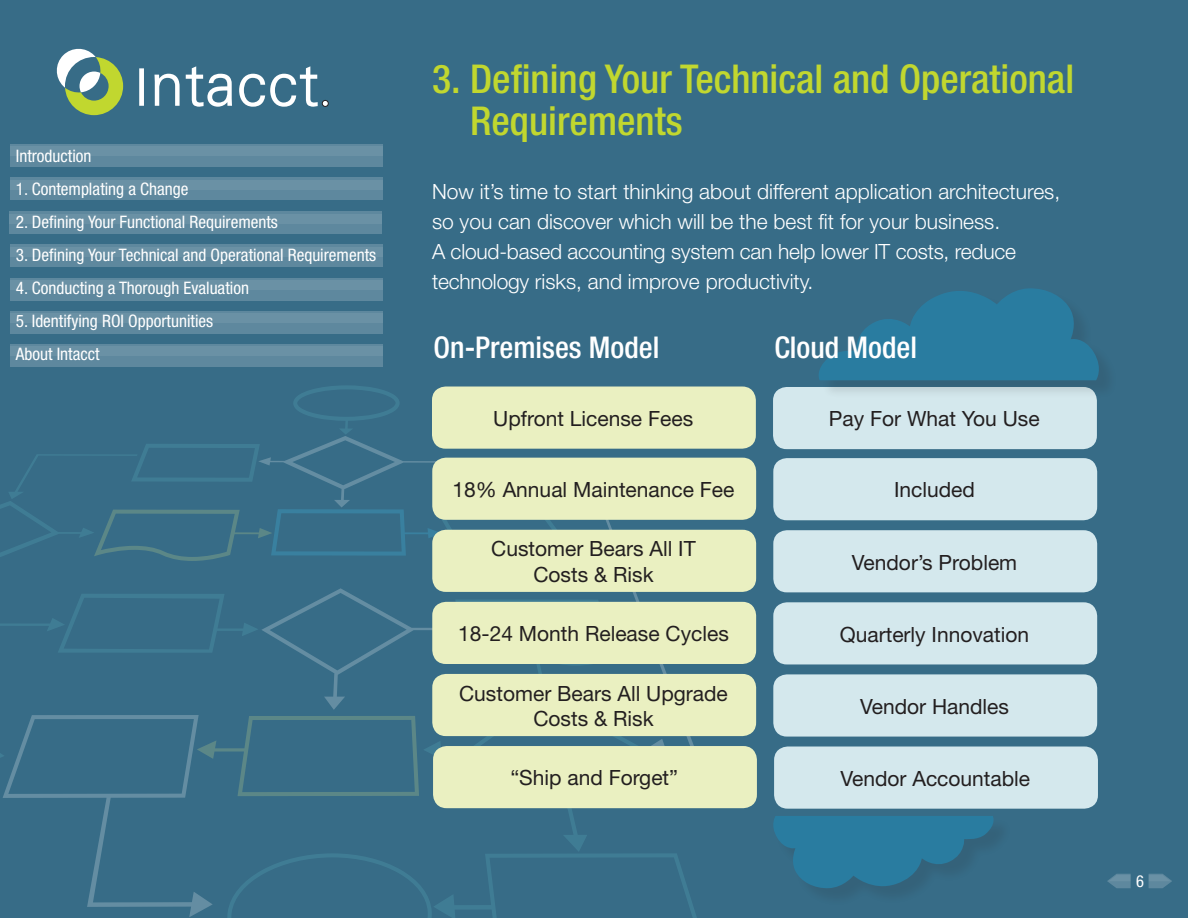
<style>
.page{position:relative;width:1188px;height:918px;background:#376c87}
.page>*{position:absolute;margin:0;border:0;box-sizing:border-box;transform-origin:0 0}
.t1{font:500 condensed 39.75px/42px "Helvetica Neue";color:#c1d72f}
.t2{font:500 condensed 30px "Helvetica Neue";color:#fff}
.t3{font:21px/25.2px "Helvetica Neue";color:#231f20;text-align:center}
.t4{font:300 21px/30px "Helvetica Neue";color:#fff}
.t5{font:condensed 17.25px "Helvetica Neue";color:#fff}
.t6{font:condensed 16.5px "Helvetica Neue";color:#fff}
</style>
<div class="page">
<svg style="left:293px;top:386px;width:106px;height:48px"></svg>
<svg style="left:0;top:444px;width:711px;height:474px"></svg>
<div style="left:10px;top:144px;width:373px;height:23px;background:#5e889e"></div>
<div style="left:10px;top:147px;width:373px;height:9px;background:#6a91a5"></div>
<div style="left:10px;top:177px;width:373px;height:23px;background:#5e889e"></div>
<div style="left:10px;top:180px;width:373px;height:9px;background:#6a91a5"></div>
<div style="left:9px;top:211px;width:373px;height:23px;background:#5e889e"></div>
<div style="left:9px;top:214px;width:373px;height:9px;background:#6a91a5"></div>
<div style="left:10px;top:244px;width:373px;height:23px;background:#5e889e"></div>
<div style="left:10px;top:247px;width:373px;height:9px;background:#6a91a5"></div>
<div style="left:10px;top:278px;width:373px;height:22px;background:#5e889e"></div>
<div style="left:10px;top:280px;width:373px;height:10px;background:#6a91a5"></div>
<div style="left:10px;top:311px;width:373px;height:23px;background:#5e889e"></div>
<div style="left:10px;top:314px;width:373px;height:9px;background:#6a91a5"></div>
<div style="left:10px;top:344px;width:373px;height:23px;background:#5e889e"></div>
<div style="left:10px;top:347px;width:373px;height:9px;background:#6a91a5"></div>
<div style="left:322px;top:100px;width:7px;height:7px;border:1px solid #241f21;border-radius:50%"></div>
<div style="left:139px;top:68px;width:5px;height:38px;background:#fff"></div>
<svg style="left:154px;top:74px;width:26px;height:32px"></svg>
<svg style="left:186px;top:66px;width:46px;height:41px"></svg>
<svg style="left:239px;top:66px;width:89px;height:41px"></svg>
<svg style="left:56px;top:48px;width:67px;height:67px"></svg>
<div style="left:432px;top:387px;width:324px;height:62px;background:#eaf0c1;border-radius:14px"></div>
<div style="left:432px;top:458px;width:324px;height:62px;background:#eaf0c1;border-radius:14px"></div>
<div style="left:432px;top:530px;width:324px;height:62px;background:#eaf0c1;border-radius:14px"></div>
<div style="left:432px;top:602px;width:324px;height:62px;background:#eaf0c1;border-radius:14px"></div>
<div style="left:432px;top:674px;width:324px;height:62px;background:#eaf0c1;border-radius:14px"></div>
<div style="left:433px;top:746px;width:324px;height:62px;background:#eaf0c1;border-radius:14px"></div>
<div style="left:773px;top:387px;width:324px;height:62px;background:#d4e8ed;border-radius:14px"></div>
<div style="left:773px;top:458px;width:324px;height:62px;background:#d4e8ed;border-radius:14px"></div>
<div style="left:773px;top:530px;width:324px;height:62px;background:#d4e8ed;border-radius:14px"></div>
<div style="left:773px;top:602px;width:324px;height:62px;background:#d4e8ed;border-radius:14px"></div>
<div style="left:773px;top:674px;width:324px;height:63px;background:#d4e8ed;border-radius:14px"></div>
<div style="left:774px;top:747px;width:324px;height:62px;background:#d4e8ed;border-radius:14px"></div>
<div style="left:821px;top:291px;width:296px;height:108px;background:#231f20;opacity:.5"></div>
<svg style="left:819px;top:288px;width:285px;height:92px"></svg>
<svg style="left:773px;top:816px;width:224px;height:76px"></svg>
<svg style="left:1107px;top:874px;width:24px;height:14px"></svg>
<svg style="left:1149px;top:874px;width:23px;height:14px"></svg>
<p class="t5" style="left:16px;top:146px;width:77px">Introduction</p>
<p class="t5" style="left:16px;top:179px;width:174px">1. Contemplating a Change</p>
<p class="t5" style="left:16px;top:212px;width:264px">2. Defining Your Functional Requirements</p>
<p class="t5" style="left:16px;top:245px;width:362px">3. Defining Your Technical and Operational Requirements</p>
<p class="t5" style="left:16px;top:278px;width:235px">4. Conducting a Thorough Evaluation</p>
<p class="t5" style="left:16px;top:311px;width:199px">5. Identifying ROI Opportunities</p>
<p class="t5" style="left:16px;top:344px;width:85px">About Intacct</p>
<p class="t1" style="left:470px;top:58px;width:606px;text-indent:-38px">3. Defining Your Technical and Operational<br>Requirements</p>
<p class="t4" style="left:432px;top:176px;width:630px">Now it’s time to start thinking about different application architectures, so you can discover which will be the best fit for your business.<br>A cloud-based accounting system can help lower IT costs, reduce technology risks, and improve productivity.</p>
<p class="t2" style="left:434px;top:329px;width:227px">On-Premises Model</p>
<p class="t2" style="left:774px;top:329px;width:144px">Cloud Model</p>
<p class="t3" style="left:493px;top:406px;width:201px">Upfront License Fees</p>
<p class="t3" style="left:829px;top:406px;width:212px">Pay For What You Use</p>
<p class="t3" style="left:453px;top:477px;width:284px">18% Annual Maintenance Fee</p>
<p class="t3" style="left:894px;top:477px;width:82px">Included</p>
<p class="t3" style="left:491px;top:536px;width:206px">Customer Bears All IT<br>Costs &amp; Risk</p>
<p class="t3" style="left:852px;top:549px;width:167px">Vendor’s Problem</p>
<p class="t3" style="left:458px;top:621px;width:272px">18-24 Month Release Cycles</p>
<p class="t3" style="left:459px;top:680px;width:270px">Customer Bears All Upgrade<br>Costs &amp; Risk</p>
<p class="t3" style="left:840px;top:621px;width:191px">Quarterly Innovation</p>
<p class="t3" style="left:860px;top:693px;width:150px">Vendor Handles</p>
<p class="t3" style="left:510px;top:765px;width:169px">“Ship and Forget”</p>
<p class="t3" style="left:840px;top:765px;width:191px">Vendor Accountable</p>
<p class="t6" style="left:1136px;top:871px;width:9px">6</p>
</div>
